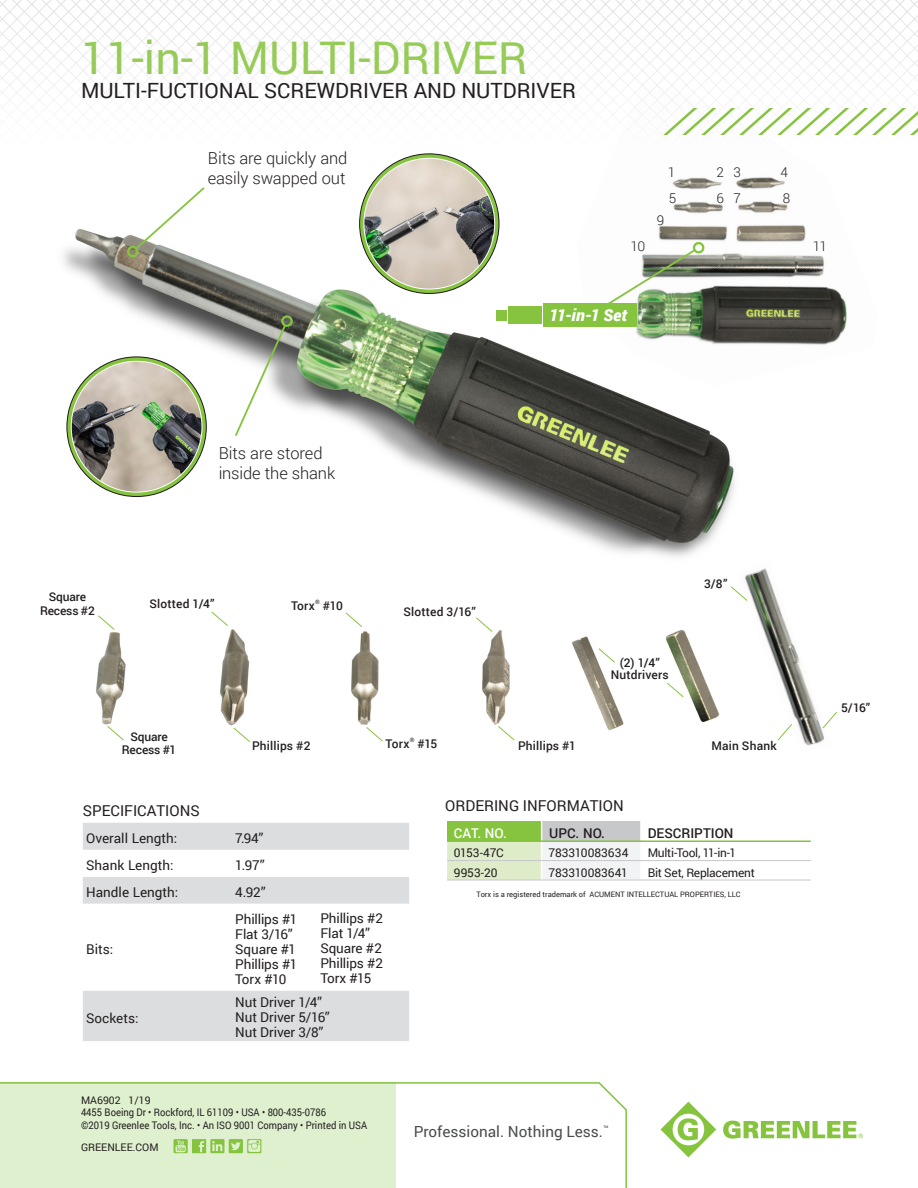
<style>
.page{position:relative;width:918px;height:1188px;background:#fff}
.page>*{position:absolute;margin:0;border:0;box-sizing:border-box;transform-origin:0 0}
.t1{font:45px "Roboto";color:#97cb58}
.t2{font:21px "Roboto";color:#231f20}
.t3{font:300 16.5px "Roboto";letter-spacing:-.005em;color:#231f20}
.t4{font:italic 900 16.5px "Roboto";letter-spacing:.005em;color:#fff}
.t5{font:15.3px "Roboto";color:#4b4c4d}
.t6{font:15px "Roboto";color:#231f20}
.Ordering_Chart_-_tex{font:13.5px "Roboto";letter-spacing:-.01em;color:#231f20}
.Ordering_Chart_-_O_D{font:13.5px "Roboto";color:#231f20}
.Header_for_Callouts{font:300 13.5px "Roboto";color:#231f20}
.Ordering_Chart_-_O_D-2{font:500 13.5px "Roboto";color:#231f20}
.Ordering_Chart_-_CAT{font:500 13.5px "Roboto";color:#fff}
.Ordering_Chart_-_CAT-2{font:500 13.5px "Roboto";color:#231f20}
.Header_for_Callouts-2{font:500 12px/12px "Roboto";letter-spacing:.01em;color:#231f20;text-align:center}
.Ordering_Chart_-_tex-2{font:12px "Roboto";letter-spacing:-.02em;color:#231f20}
.Ordering_Chart_-_tex-3{font:12px "Roboto";color:#231f20}
.t7{font:10.5px "Roboto";color:#231f20;scale:.9 1}
.t8{font:10.5px "Roboto";color:#231f20}
.t9{font:7.5px "Roboto";color:#231f20}
.Header_for_Callouts-3{font:500 6px "Roboto";color:#231f20}
</style>
<div class="page">
<div style="left:83px;top:823px;width:326px;height:218px;background:#dcdddf"></div>
<div style="left:83px;top:850px;width:149px;height:27px;background:#fff"></div>
<div style="left:232px;top:850px;width:177px;height:27px;background:#fff"></div>
<svg style="left:83px;top:904px;width:326px;height:87px"></svg>
<svg style="left:447px;top:821px;width:195px;height:59px"></svg>
<hr style="left:447px;top:840px;width:95px;height:2px;background:#86c43f">
<hr style="left:542px;top:840px;width:99px;height:2px;background:#86c43f">
<hr style="left:641px;top:840px;width:170px;height:2px;background:#86c43f">
<hr style="left:447px;top:860px;width:95px;height:1px;background:#c7c8ca">
<hr style="left:542px;top:860px;width:99px;height:1px;background:#c7c8ca">
<hr style="left:641px;top:860px;width:170px;height:1px;background:#c7c8ca">
<hr style="left:447px;top:880px;width:95px;height:1px;background:#c7c8ca">
<hr style="left:542px;top:880px;width:99px;height:1px;background:#c7c8ca">
<hr style="left:641px;top:880px;width:170px;height:1px;background:#c7c8ca">
<svg style="left:660px;top:1102px;width:56px;height:55px"></svg>
<svg style="left:723px;top:1121px;width:140px;height:18px"></svg>
<svg style="left:0;top:1082px;width:627px;height:106px"></svg>
<svg style="left:173px;top:1139px;width:88px;height:14px"></svg>
<img style="left:63px;top:155px;width:672px;height:402px">
<img style="left:577px;top:155px;width:270px;height:232px">
<div style="left:543px;top:303px;width:94px;height:24px;background:#86c43f"></div>
<div style="left:508px;top:307px;width:34px;height:17px;background:#86c43f"></div>
<div style="left:497px;top:310px;width:10px;height:11px;background:#86c43f"></div>
<svg style="left:0;top:0;width:918px;height:154px"></svg>
<img style="left:590px;top:240px;width:117px;height:77px">
<svg style="left:233px;top:323px;width:55px;height:115px"></svg>
<div style="left:281px;top:315px;width:12px;height:12px;border:2px solid #86c43f;border-radius:50%"></div>
<svg style="left:125px;top:185px;width:82px;height:75px"></svg>
<svg style="left:360px;top:154px;width:139px;height:139px;background:#86b84c"></svg>
<img style="left:364px;top:158px;width:131px;height:131px;border-radius:65px">
<svg style="left:67px;top:357px;width:139px;height:140px;background:#82b14a"></svg>
<img style="left:71px;top:361px;width:131px;height:131px;border-radius:65px">
<img style="left:96px;top:632px;width:30px;height:93px">
<svg style="left:98px;top:615px;width:17px;height:15px"></svg>
<svg style="left:107px;top:726px;width:17px;height:15px"></svg>
<img style="left:220px;top:629px;width:30px;height:97px">
<svg style="left:211px;top:611px;width:17px;height:15px"></svg>
<svg style="left:233px;top:727px;width:17px;height:15px"></svg>
<img style="left:351px;top:631px;width:28px;height:94px">
<svg style="left:345px;top:612px;width:17px;height:15px"></svg>
<svg style="left:366px;top:727px;width:17px;height:15px"></svg>
<img style="left:482px;top:630px;width:28px;height:95px">
<svg style="left:476px;top:617px;width:17px;height:16px"></svg>
<svg style="left:498px;top:726px;width:17px;height:15px"></svg>
<img style="left:572px;top:636px;width:52px;height:95px">
<img style="left:665px;top:629px;width:55px;height:94px">
<svg style="left:598px;top:648px;width:18px;height:15px"></svg>
<svg style="left:666px;top:682px;width:18px;height:16px"></svg>
<svg style="left:663px;top:108px;width:255px;height:27px"></svg>
<img style="left:745px;top:568px;width:79px;height:178px">
<svg style="left:822px;top:711px;width:15px;height:18px"></svg>
<svg style="left:731px;top:586px;width:17px;height:16px"></svg>
<svg style="left:777px;top:723px;width:16px;height:18px"></svg>
<p class="t1" style="left:81px;top:27px;width:448px">11-in-1 MULTI-DRIVER</p>
<p class="t2" style="left:81px;top:75px;width:497px">MULTI-FUCTIONAL SCREWDRIVER AND NUTDRIVER</p>
<p class="t3" style="left:208px;top:147px;width:141px">Bits are quickly and</p>
<p class="t3" style="left:208px;top:167px;width:139px">easily swapped out</p>
<p class="Header_for_Callouts" style="left:668px;top:163px;width:9px">1</p>
<p class="Header_for_Callouts" style="left:669px;top:189px;width:9px">5</p>
<p class="Header_for_Callouts" style="left:657px;top:211px;width:9px">9</p>
<p class="Header_for_Callouts" style="left:716px;top:163px;width:9px">2</p>
<p class="Header_for_Callouts" style="left:716px;top:189px;width:9px">6</p>
<p class="Header_for_Callouts" style="left:733px;top:163px;width:9px">3</p>
<p class="Header_for_Callouts" style="left:733px;top:189px;width:9px">7</p>
<p class="Header_for_Callouts" style="left:780px;top:163px;width:9px">4</p>
<p class="Header_for_Callouts" style="left:783px;top:189px;width:9px">8</p>
<p class="Header_for_Callouts" style="left:631px;top:237px;width:16px">10</p>
<p class="Header_for_Callouts" style="left:813px;top:237px;width:15px">11</p>
<p class="t4" style="left:549px;top:303px;width:79px">11-in-1 Set</p>
<p class="Header_for_Callouts-2" style="left:49px;top:591px;width:39px">Square</p>
<p class="Header_for_Callouts-2" style="left:40px;top:604px;width:56px">Recess #2</p>
<p class="t3" style="left:219px;top:442px;width:105px">Bits are stored</p>
<p class="t3" style="left:219px;top:462px;width:118px">inside the shank</p>
<p class="Header_for_Callouts-2" style="left:149px;top:598px;width:67px">Slotted 1/4”</p>
<p class="Header_for_Callouts-2" style="left:291px;top:599px;width:25px">Torx</p>
<p class="Header_for_Callouts-3" style="left:315px;top:598px;width:6px">®</p>
<p class="Header_for_Callouts-2" style="left:323px;top:599px;width:22px">#10</p>
<p class="Header_for_Callouts-2" style="left:130px;top:730px;width:39px">Square</p>
<p class="Header_for_Callouts-2" style="left:122px;top:744px;width:56px">Recess #1</p>
<p class="Header_for_Callouts-2" style="left:252px;top:740px;width:60px">Phillips #2</p>
<p class="t6" style="left:83px;top:800px;width:118px">SPECIFICATIONS</p>
<p class="Ordering_Chart_-_O_D" style="left:86px;top:829px;width:93px">Overall Length:</p>
<p class="Ordering_Chart_-_tex" style="left:235px;top:829px;width:30px">7.94”</p>
<p class="Ordering_Chart_-_O_D" style="left:86px;top:856px;width:89px">Shank Length:</p>
<p class="Ordering_Chart_-_tex" style="left:235px;top:856px;width:31px">1.97”</p>
<p class="Ordering_Chart_-_O_D" style="left:86px;top:883px;width:94px">Handle Length:</p>
<p class="Ordering_Chart_-_tex" style="left:235px;top:883px;width:32px">4.92”</p>
<p class="Header_for_Callouts-2" style="left:403px;top:605px;width:74px">Slotted 3/16”</p>
<p class="Header_for_Callouts-2" style="left:386px;top:737px;width:25px">Torx</p>
<p class="Header_for_Callouts-3" style="left:410px;top:735px;width:6px">®</p>
<p class="Header_for_Callouts-2" style="left:417px;top:737px;width:21px">#15</p>
<p class="Header_for_Callouts-2" style="left:518px;top:739px;width:60px">Phillips #1</p>
<p class="Header_for_Callouts-2" style="left:611px;top:656px;width:59px">(2) 1/4”<br>Nutdrivers</p>
<p class="t6" style="left:445px;top:795px;width:180px">ORDERING INFORMATION</p>
<p class="Header_for_Callouts-2" style="left:704px;top:577px;width:25px">3/8”</p>
<p class="Header_for_Callouts-2" style="left:711px;top:739px;width:67px">Main Shank</p>
<p class="Ordering_Chart_-_CAT" style="left:454px;top:824px;width:54px">CAT. NO.</p>
<p class="Ordering_Chart_-_CAT-2" style="left:549px;top:824px;width:57px">UPC. NO.</p>
<p class="Ordering_Chart_-_O_D-2" style="left:648px;top:824px;width:87px">DESCRIPTION</p>
<p class="Ordering_Chart_-_tex-2" style="left:454px;top:844px;width:51px">0153-47C</p>
<p class="Ordering_Chart_-_tex-3" style="left:548px;top:844px;width:82px">783310083634</p>
<p class="Ordering_Chart_-_tex-2" style="left:648px;top:844px;width:90px">Multi-Tool, 11-in-1</p>
<p class="Ordering_Chart_-_tex-2" style="left:454px;top:864px;width:45px">9953-20</p>
<p class="Ordering_Chart_-_tex-3" style="left:548px;top:864px;width:81px">783310083641</p>
<p class="Ordering_Chart_-_tex-2" style="left:648px;top:864px;width:109px">Bit Set, Replacement</p>
<p class="t9" style="left:477px;top:889px;width:266px">Torx is a registered trademark of ACUMENT INTELLECTUAL PROPERTIES, LLC</p>
<p class="Ordering_Chart_-_O_D" style="left:86px;top:940px;width:29px">Bits:</p>
<p class="Ordering_Chart_-_O_D" style="left:86px;top:1009px;width:54px">Sockets:</p>
<p class="Ordering_Chart_-_tex" style="left:235px;top:910px;width:64px">Phillips #1</p>
<p class="Ordering_Chart_-_tex" style="left:235px;top:925px;width:59px">Flat 3/16”</p>
<p class="Ordering_Chart_-_tex" style="left:235px;top:940px;width:62px">Square #1</p>
<p class="Ordering_Chart_-_tex" style="left:235px;top:955px;width:64px">Phillips #1</p>
<p class="Ordering_Chart_-_tex" style="left:235px;top:970px;width:53px">Torx #10</p>
<p class="Ordering_Chart_-_tex" style="left:320px;top:909px;width:64px">Phillips #2</p>
<p class="Ordering_Chart_-_tex" style="left:320px;top:924px;width:51px">Flat 1/4”</p>
<p class="Ordering_Chart_-_tex" style="left:320px;top:939px;width:63px">Square #2</p>
<p class="Ordering_Chart_-_tex" style="left:320px;top:954px;width:64px">Phillips #2</p>
<p class="Ordering_Chart_-_tex" style="left:320px;top:969px;width:52px">Torx #15</p>
<p class="Ordering_Chart_-_tex" style="left:235px;top:993px;width:88px">Nut Driver 1/4”</p>
<p class="Ordering_Chart_-_tex" style="left:235px;top:1008px;width:96px">Nut Driver 5/16”</p>
<p class="Ordering_Chart_-_tex" style="left:235px;top:1023px;width:90px">Nut Driver 3/8”</p>
<p class="t8" style="left:81px;top:1093px;width:71px">MA6902 1/19</p>
<p class="t7" style="left:81px;top:1105px;width:274px">4455 Boeing Dr • Rockford, IL 61109 • USA • 800-435-0786</p>
<p class="t7" style="left:81px;top:1118px;width:320px">©2019 Greenlee Tools, Inc. • An ISO 9001 Company • Printed in USA</p>
<p class="t8" style="left:81px;top:1140px;width:79px">GREENLEE.COM</p>
<p class="t5" style="left:414px;top:1121px;width:196px">Professional. Nothing Less.<sup>™</sup></p>
<p class="Header_for_Callouts-2" style="left:841px;top:701px;width:31px">5/16”</p>
</div>
